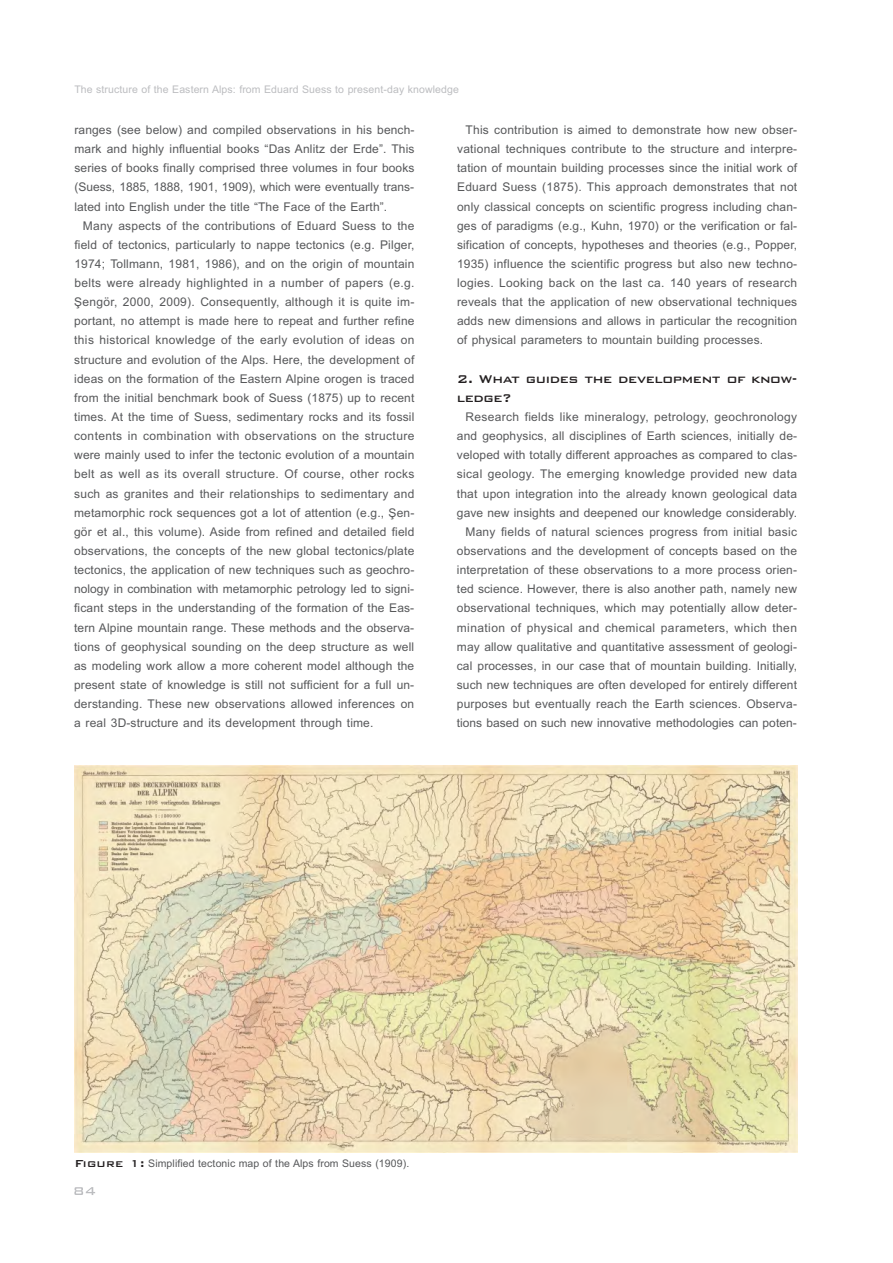
<style>
.page{position:relative;width:893px;height:1263px;background:#fff}
.page>*{position:absolute;margin:0;border:0;box-sizing:border-box;transform-origin:0 0}
.t1{font:500 15px/19.2px "Bank Gothic BT";letter-spacing:-.025em;color:#231f20}
.t2{font:12px/19.2px "Arial";letter-spacing:.01em;color:#57585a;text-align:justify}
.t3{font:10.5px "Arial";letter-spacing:.01em;color:#bcbdc0}
.t4{font:10.5px "Arial";letter-spacing:.01em;color:#57585a}
.s1{font-family:"Bank Gothic BT";font-weight:500;font-size:13.5px;color:#231f20}
</style>
<div class="page">
<img style="left:74px;top:765px;width:724px;height:388px">
<svg style="left:74px;top:1187px;width:21px;height:8px"></svg>
<p class="t3" style="left:74px;top:85px;width:386px">The structure of the Eastern Alps: from Eduard Suess to present-day knowledge</p>
<p class="t2" style="left:74px;top:121px;width:342px">ranges (see below) and compiled observations in his bench&shy;mark and highly influential books “Das Anlitz der Erde”. This series of books finally comprised three volumes in four books (Suess, 1885, 1888, 1901, 1909), which were eventually trans&shy;lated into English under the title “The Face of the Earth”.</p>
<p class="t2" style="left:74px;top:217px;width:342px;text-indent:9px">Many aspects of the contributions of Eduard Suess to the field of tectonics, particularly to nappe tectonics (e.g. Pilger, 1974; Tollmann, 1981, 1986), and on the origin of mountain belts were already highlighted in a number of papers (e.g.<br>Şengör, 2000, 2009). Consequently, although it is quite im&shy;portant, no attempt is made here to repeat and further refine this historical knowledge of the early evolution of ideas on structure and evolution of the Alps. Here, the development of ideas on the formation of the Eastern Alpine orogen is traced from the initial benchmark book of Suess (1875) up to recent times. At the time of Suess, sedimentary rocks and its fossil contents in combination with observations on the structure were mainly used to infer the tectonic evolution of a mountain belt as well as its overall structure. Of course, other rocks such as granites and their relationships to sedimentary and metamorphic rock sequences got a lot of attention (e.g., Şen&shy;gör et al., this volume). Aside from refined and detailed field observations, the concepts of the new global tectonics/plate tectonics, the application of new techniques such as geochro&shy;nology in combination with metamorphic petrology led to signi&shy;ficant steps in the understanding of the formation of the Eas&shy;tern Alpine mountain range. These methods and the observa&shy;tions of geophysical sounding on the deep structure as well as modeling work allow a more coherent model although the present state of knowledge is still not sufficient for a full un&shy;derstanding. These new observations allowed inferences on a real 3D-structure and its development through time.</p>
<p class="t2" style="left:457px;top:121px;width:342px;text-indent:9px">This contribution is aimed to demonstrate how new obser&shy;vational techniques contribute to the structure and interpre&shy;tation of mountain building processes since the initial work of Eduard Suess (1875). This approach demonstrates that not only classical concepts on scientific progress including chan&shy;ges of paradigms (e.g., Kuhn, 1970) or the verification or fal&shy;sification of concepts, hypotheses and theories (e.g., Popper, 1935) influence the scientific progress but also new techno&shy;logies. Looking back on the last ca. 140 years of research reveals that the application of new observational techniques adds new dimensions and allows in particular the recognition of physical parameters to mountain building processes.</p>
<p class="t1" style="left:457px;top:369px;width:342px">2. What guides the development of know&shy;ledge?</p>
<p class="t2" style="left:457px;top:408px;width:342px;text-align:right">Research fields like mineralogy, petrology, geochronology and geophysics, all disciplines of Earth sciences, initially de&shy;veloped with totally different approaches as compared to clas&shy;sical geology. The emerging knowledge provided new data that upon integration into the already known geological data gave new insights and deepened our knowledge considerably.<br>Many fields of natural sciences progress from initial basic observations and the development of concepts based on the interpretation of these observations to a more process orien&shy;ted science. However, there is also another path, namely new observational techniques, which may potentially allow deter&shy;mination of physical and chemical parameters, which then may allow qualitative and quantitative assessment of geologi&shy;cal processes, in our case that of mountain building. Initially, such new techniques are often developed for entirely different purposes but eventually reach the Earth sciences. Observa&shy;tions based on such new innovative methodologies can poten-</p>
<p class="t4" style="left:74px;top:1160px;width:336px"><span class="s1">Figure 1:</span> Simplified tectonic map of the Alps from Suess (1909).</p>
</div>
